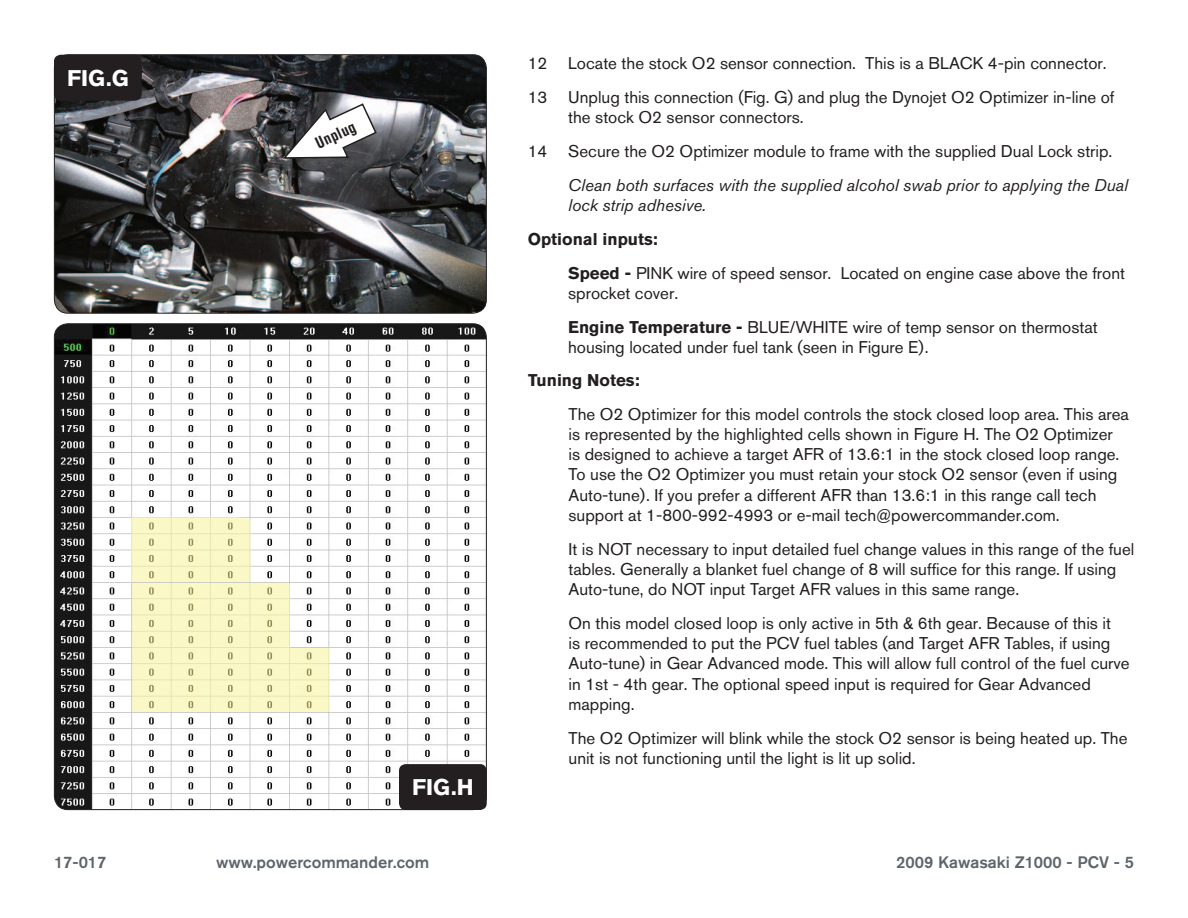
<style>
.page{position:relative;width:1188px;height:918px;background:#fff}
.page>*{position:absolute;margin:0;border:0;box-sizing:border-box;transform-origin:0 0}
.t1{font:700 22.5px "Akzidenz Grotesk BQ";color:#fff}
.Bodycopy{font:16.8px/20.2px "Akzidenz Grotesk BQ";color:#231f20}
.Bodycopy-2{font:italic 16.8px/20.2px "Akzidenz Grotesk BQ";color:#231f20}
.Bodycopy-3{font:700 16.8px "Akzidenz Grotesk BQ";color:#231f20}
.t2{font:500 16.5px "Akzidenz Grotesk BQ";color:#5e656c}
.Callouts{font:700 condensed 16.5px "Akzidenz Grotesk BQ";color:#231f20}
.s1{font-weight:700}
</style>
<div class="page">
<img style="left:54px;top:55px;width:431px;height:257px">
<div style="left:54px;top:54px;width:433px;height:260px;border:1px solid #231f20;border-radius:14px"></div>
<div style="left:54px;top:55px;width:88px;height:46px;background:#231f20;border-radius:7px"></div>
<svg style="left:281px;top:102px;width:97px;height:57px"></svg>
<img style="left:54px;top:325px;width:432px;height:485px">
<div style="left:399px;top:764px;width:88px;height:46px;background:#231f20;border-radius:7px"></div>
<p class="t1" style="left:67px;top:65px;width:63px">FIG.G</p>
<p class="Callouts" style="left:312px;top:135px;width:44px;rotate:-25deg">Unplug</p>
<p class="t1" style="left:412px;top:774px;width:63px">FIG.H</p>
<p class="Bodycopy" style="left:528px;top:53px;width:581px">12 Locate the stock O2 sensor connection. This is a BLACK 4-pin connector.</p>
<p class="Bodycopy" style="left:568px;top:87px;width:548px;text-indent:-40px">13 Unplug this connection (Fig. G) and plug the Dynojet O2 Optimizer in-line of the stock O2 sensor connectors.</p>
<p class="Bodycopy" style="left:528px;top:141px;width:586px">14 Secure the O2 Optimizer module to frame with the supplied Dual Lock strip.</p>
<p class="Bodycopy-2" style="left:568px;top:175px;width:561px">Clean both surfaces with the supplied alcohol swab prior to applying the Dual lock strip adhesive.</p>
<p class="Bodycopy-3" style="left:528px;top:229px;width:132px">Optional inputs:</p>
<p class="Bodycopy" style="left:568px;top:263px;width:558px"><span class="s1">Speed -</span> PINK wire of speed sensor. Located on engine case above the front sprocket cover.</p>
<p class="Bodycopy" style="left:568px;top:317px;width:531px"><span class="s1">Engine Temperature -</span> BLUE/WHITE wire of temp sensor on thermostat housing located under fuel tank (seen in Figure E).</p>
<p class="Bodycopy-3" style="left:528px;top:370px;width:113px">Tuning Notes:</p>
<p class="Bodycopy" style="left:569px;top:404px;width:562px">The O2 Optimizer for this model controls the stock closed loop area. This area is represented by the highlighted cells shown in Figure H. The O2 Optimizer<br>is designed to achieve a target AFR of 13.6:1 in the stock closed loop range.<br>To use the O2 Optimizer you must retain your stock O2 sensor (even if using Auto-tune). If you prefer a different AFR than 13.6:1 in this range call tech support at 1-800-992-4993 or e-mail tech@powercommander.com.</p>
<p class="Bodycopy" style="left:569px;top:539px;width:567px">It is NOT necessary to input detailed fuel change values in this range of the fuel tables. Generally a blanket fuel change of 8 will suffice for this range. If using<br>Auto-tune, do NOT input Target AFR values in this same range.</p>
<p class="Bodycopy" style="left:569px;top:613px;width:563px">On this model closed loop is only active in 5th &amp; 6th gear. Because of this it<br>is recommended to put the PCV fuel tables (and Target AFR Tables, if using Auto-tune) in Gear Advanced mode. This will allow full control of the fuel curve in 1st - 4th gear. The optional speed input is required for Gear Advanced mapping.</p>
<p class="Bodycopy" style="left:569px;top:728px;width:560px">The O2 Optimizer will blink while the stock O2 sensor is being heated up. The unit is not functioning until the light is lit up solid.</p>
<p class="t2" style="left:54px;top:852px;width:54px">17-017</p>
<p class="t2" style="left:216px;top:852px;width:215px">www.powercommander.com</p>
<p class="t2" style="left:896px;top:852px;width:239px">2009 Kawasaki Z1000 - PCV - 5</p>
</div>
